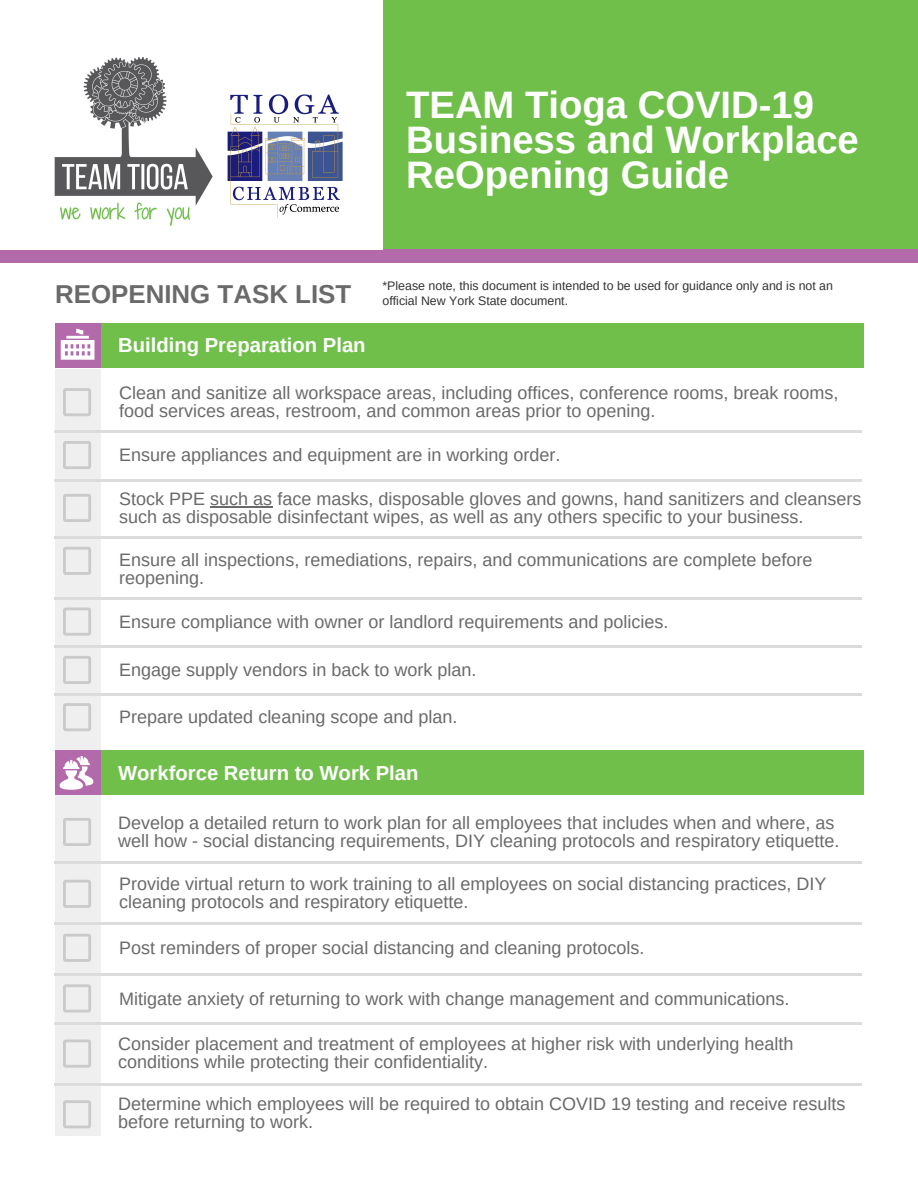
<style>
.page{position:relative;width:918px;height:1188px;background:#fff}
.page>*{position:absolute;margin:0;border:0;box-sizing:border-box;transform-origin:0 0}
.t1{font:700 38.25px/34.8px "Arimo";color:#fff}
.t2{font:700 25.8px "Arimo";color:#6a6a6a}
.t3{font:700 20.25px "Arimo";color:#fff}
.t4{font:18px/18px "Arimo";color:#6a6a6a}
.t5{font:12.3px/14.7px "Arimo";color:#333}
</style>
<div class="page">
<div style="left:100px;top:323px;width:764px;height:45px;background:#71bf4b"></div>
<div style="left:0;top:0;width:918px;height:250px;background:#71bf4b"></div>
<div style="left:55px;top:323px;width:45px;height:45px;background:#b26aab"></div>
<div style="left:55px;top:369px;width:45px;height:766px;background:#efefef"></div>
<svg style="left:63px;top:388px;width:28px;height:28px"></svg>
<hr style="left:54px;top:431px;width:808px;height:2px;background:#dcdcdc">
<svg style="left:63px;top:494px;width:28px;height:28px"></svg>
<svg style="left:63px;top:547px;width:28px;height:28px"></svg>
<svg style="left:63px;top:608px;width:28px;height:28px"></svg>
<svg style="left:63px;top:441px;width:28px;height:28px"></svg>
<hr style="left:210px;top:506px;width:62px;height:1px;background:#6a6a6a">
<div style="left:0;top:250px;width:918px;height:13px;background:#b26aab"></div>
<hr style="left:54px;top:479px;width:808px;height:2px;background:#dcdcdc">
<hr style="left:54px;top:537px;width:808px;height:2px;background:#dcdcdc">
<hr style="left:54px;top:597px;width:808px;height:3px;background:#dcdcdc">
<svg style="left:63px;top:656px;width:28px;height:28px"></svg>
<svg style="left:63px;top:818px;width:28px;height:28px"></svg>
<svg style="left:63px;top:880px;width:28px;height:28px"></svg>
<svg style="left:63px;top:934px;width:28px;height:28px"></svg>
<svg style="left:63px;top:703px;width:28px;height:28px"></svg>
<hr style="left:54px;top:862px;width:808px;height:2px;background:#dcdcdc">
<hr style="left:54px;top:922px;width:808px;height:3px;background:#dcdcdc">
<svg style="left:63px;top:984px;width:28px;height:28px"></svg>
<div style="left:100px;top:750px;width:764px;height:45px;background:#71bf4b"></div>
<div style="left:55px;top:750px;width:45px;height:45px;background:#b26aab"></div>
<hr style="left:54px;top:646px;width:808px;height:2px;background:#dcdcdc">
<hr style="left:54px;top:693px;width:808px;height:2px;background:#dcdcdc">
<hr style="left:54px;top:973px;width:808px;height:2px;background:#dcdcdc">
<hr style="left:54px;top:1023px;width:808px;height:2px;background:#dcdcdc">
<svg style="left:63px;top:1040px;width:28px;height:28px"></svg>
<svg style="left:63px;top:1100px;width:28px;height:28px"></svg>
<div style="left:0;top:0;width:383px;height:250px;background:#fff"></div>
<img style="left:54px;top:57px;width:159px;height:169px">
<hr style="left:54px;top:1083px;width:808px;height:3px;background:#dcdcdc">
<svg style="left:61px;top:329px;width:33px;height:31px"></svg>
<svg style="left:60px;top:756px;width:33px;height:34px"></svg>
<img style="left:227px;top:94px;width:116px;height:124px">
<h1 class="t1" style="left:406px;top:88px;width:454px">TEAM Tioga COVID-19<br>Business and Workplace<br>ReOpening Guide</h1>
<h2 class="t2" style="left:55px;top:276px;width:298px">REOPENING TASK LIST</h2>
<p class="t3" style="left:118px;top:331px;width:249px">Building Preparation Plan</p>
<p class="t5" style="left:382px;top:279px;width:452px">*Please note, this document is intended to be used for guidance only and is not an official New York State document.</p>
<p class="t4" style="left:119px;top:384px;width:721px">Clean and sanitize all workspace areas, including offices, conference rooms, break rooms, food services areas, restroom, and common areas prior to opening.</p>
<p class="t4" style="left:119px;top:446px;width:443px">Ensure appliances and equipment are in working order.</p>
<p class="t4" style="left:119px;top:490px;width:744px">Stock PPE such as face masks, disposable gloves and gowns, hand sanitizers and cleansers such as disposable disinfectant wipes, as well as any others specific to your business.</p>
<p class="t4" style="left:119px;top:551px;width:695px">Ensure all inspections, remediations, repairs, and communications are complete before reopening.</p>
<p class="t4" style="left:119px;top:613px;width:551px">Ensure compliance with owner or landlord requirements and policies.</p>
<p class="t4" style="left:119px;top:661px;width:359px">Engage supply vendors in back to work plan.</p>
<p class="t4" style="left:119px;top:708px;width:340px">Prepare updated cleaning scope and plan.</p>
<p class="t3" style="left:118px;top:759px;width:302px">Workforce Return to Work Plan</p>
<p class="t4" style="left:118px;top:814px;width:723px">Develop a detailed return to work plan for all employees that includes when and where, as well how - social distancing requirements, DIY cleaning protocols and respiratory etiquette.</p>
<p class="t4" style="left:119px;top:875px;width:709px">Provide virtual return to work training to all employees on social distancing practices, DIY cleaning protocols and respiratory etiquette.</p>
<p class="t4" style="left:119px;top:939px;width:527px">Post reminders of proper social distancing and cleaning protocols.</p>
<p class="t4" style="left:119px;top:990px;width:672px">Mitigate anxiety of returning to work with change management and communications.</p>
<p class="t4" style="left:118px;top:1035px;width:677px">Consider placement and treatment of employees at higher risk with underlying health conditions while protecting their confidentiality.</p>
<p class="t4" style="left:118px;top:1095px;width:729px">Determine which employees will be required to obtain COVID 19 testing and receive results before returning to work.</p>
</div>
